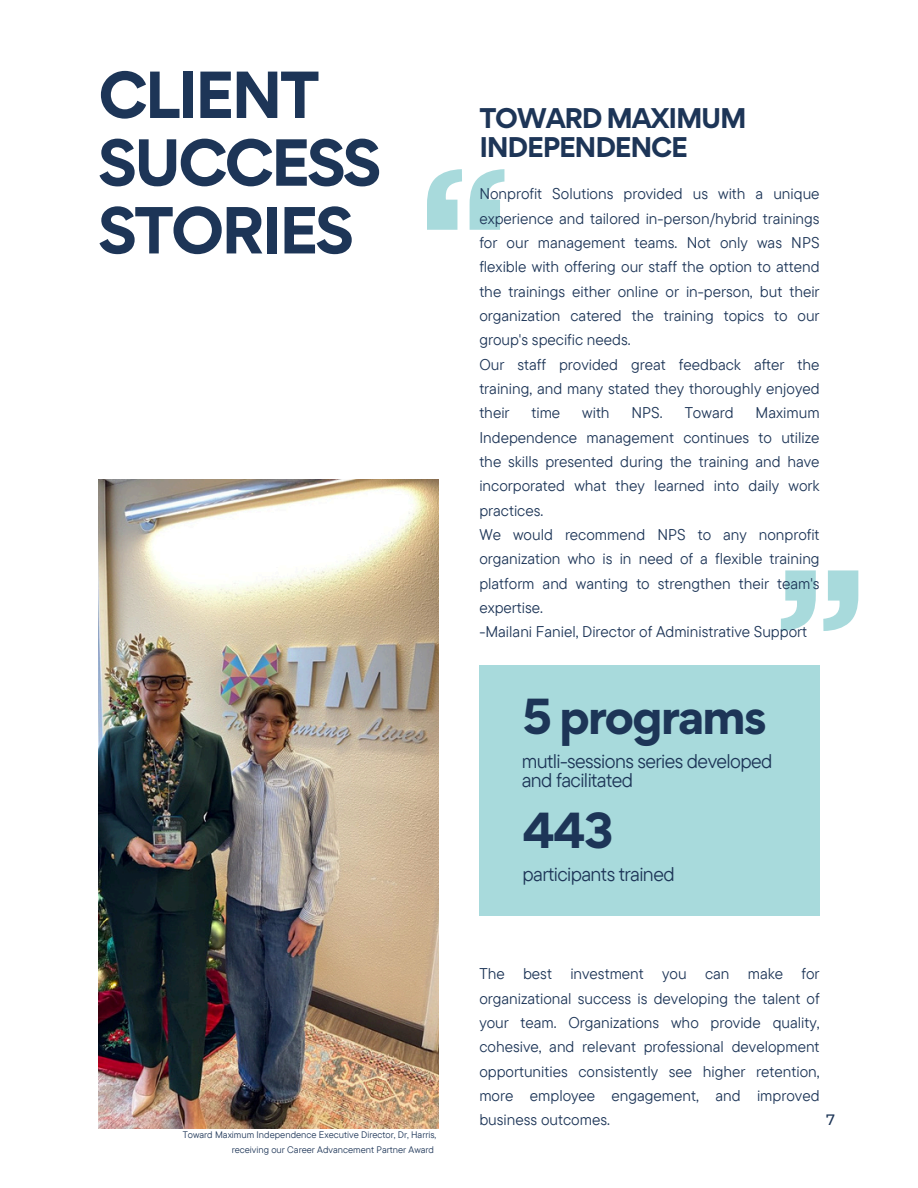
<style>
.page{position:relative;width:918px;height:1188px;background:#fff}
.page>*{position:absolute;margin:0;border:0;box-sizing:border-box;transform-origin:0 0}
.t1{font:700 59.25px/67.8px "Gordita";letter-spacing:-.05em;color:#1d3557}
.t2{font:700 45.15px "Gordita";letter-spacing:-.05em;color:#1d3557}
.t3{font:700 25.35px/29.7px "Gordita";letter-spacing:-.05em;color:#1d3557}
.t4{font:19.8px/19px "TT Commons Pro";letter-spacing:-.03em;color:#1d3557}
.t5{font:15.45px/24.3px "TT Commons Pro";color:#1d3557}
.t6{font:500 15px "Montserrat";color:#1d3557}
.t7{font:9.45px "TT Commons Pro";color:#1d3557}
</style>
<div class="page">
<div style="left:479px;top:665px;width:340px;height:251px;background:#a8dadc"></div>
<img style="left:98px;top:480px;width:340px;height:649px">
<svg style="left:427px;top:169px;width:77px;height:61px"></svg>
<svg style="left:781px;top:570px;width:77px;height:61px"></svg>
<h1 class="t1" style="left:98px;top:60px;width:285px">CLIENT<br>SUCCESS<br>STORIES</h1>
<h2 class="t7" style="left:183px;top:1128px;width:255px">Toward Maximum Independence Executive Director, Dr, Harris,</h2>
<h4 class="t7" style="left:232px;top:1143px;width:204px">receiving our Career Advancement Partner Award</h4>
<h6 class="t3" style="left:479px;top:103px;width:269px">TOWARD MAXIMUM<br>INDEPENDENCE</h6>
<p class="t5" style="left:479px;top:181px;width:342px">Nonprofit Solutions provided us with a unique experience and tailored in-person/hybrid trainings for our management teams. Not only was NPS flexible with offering our staff the option to attend the trainings either online or in-person, but their organization catered the training topics to our group's specific needs.<br>Our staff provided great feedback after the training, and many stated they thoroughly enjoyed their</p>
<p class="t5" style="left:532px;top:400px;width:30px">time</p>
<p class="t5" style="left:582px;top:400px;width:29px">with</p>
<p class="t5" style="left:632px;top:400px;width:33px">NPS.</p>
<p class="t5" style="left:685px;top:400px;width:50px">Toward</p>
<p class="t5" style="left:479px;top:400px;width:342px;text-indent:276px">Maximum Independence management continues to utilize the skills presented during the training and have incorporated what they learned into daily work practices.<br>We would recommend NPS to any nonprofit organization who is in need of a flexible training platform and wanting to strengthen their team's expertise.<br>-Mailani Faniel, Director of Administrative Support</p>
<p class="t2" style="left:522px;top:686px;width:246px">5 programs</p>
<h2 class="t4" style="left:522px;top:751px;width:252px">mutli-sessions series developed and facilitated</h2>
<p class="t2" style="left:522px;top:800px;width:93px">443</p>
<h4 class="t4" style="left:522px;top:864px;width:154px">participants trained</h4>
<h3 class="t5" style="left:479px;top:961px;width:342px;text-align:justify">The best investment you can make for organizational success is developing the talent of your team. Organizations who provide quality, cohesive, and relevant professional development opportunities consistently see higher retention, more employee engagement, and improved business outcomes.</h3>
<p class="t6" style="left:826px;top:1110px;width:10px">7</p>
</div>
